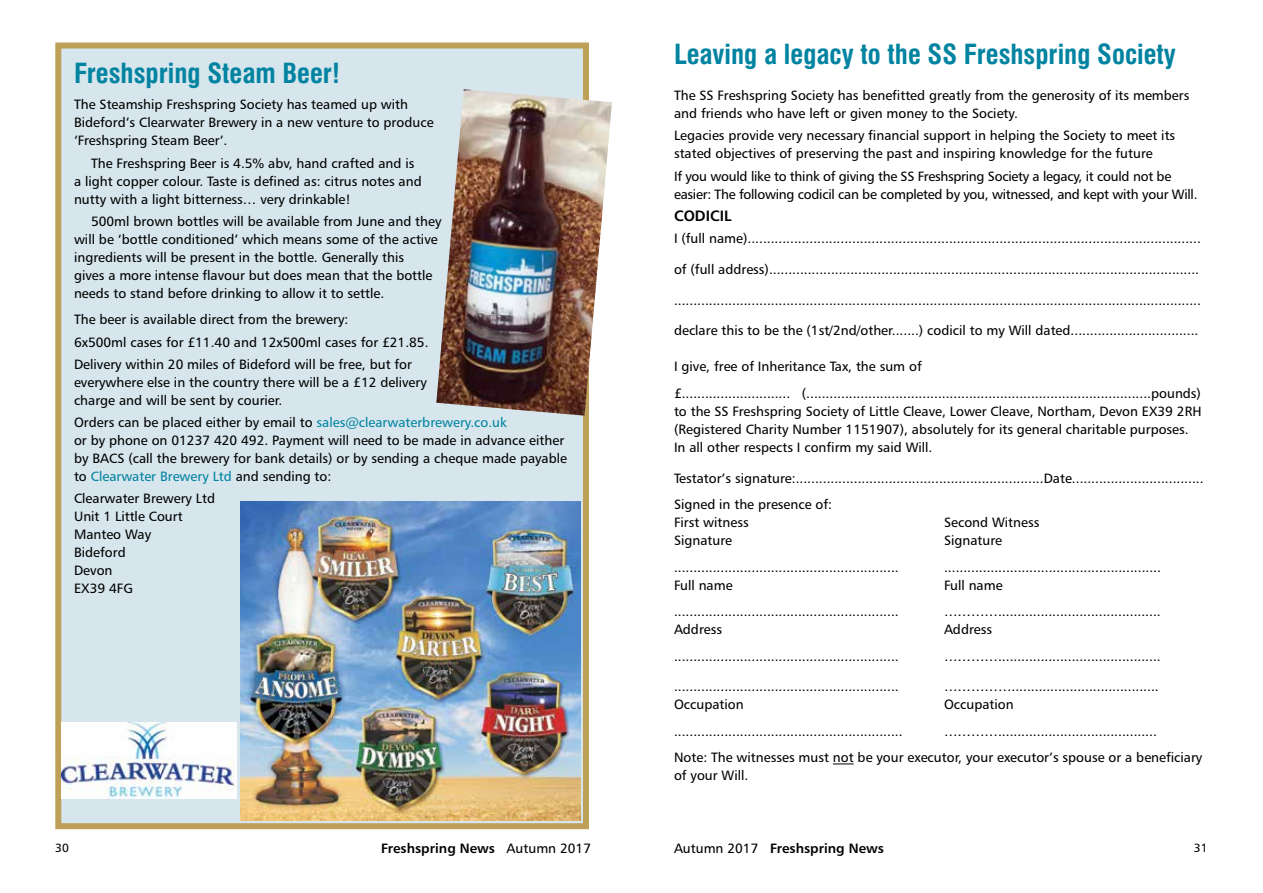
<style>
.page{position:relative;width:1263px;height:893px;background:#fff}
.page>*{position:absolute;margin:0;border:0;box-sizing:border-box;transform-origin:0 0}
.t1{font:700 condensed 27px "Swiss 721 BT";color:#0083a1}
.t2{font:15px "Humanist 777 BT Bold B";color:#000}
.t3{font:13.5px/18px "Humanist 777 BT Roman B";color:#000}
.t4{font:13.5px/18px "Humanist 777 BT Roman B";letter-spacing:-.02em;color:#000}
.t5{font:13.5px "Humanist 777 BT Bold B";color:#000}
.t6{font:12px "Humanist 777 BT Roman B";color:#000}
.s1{color:#0083a1}
.s2{font-family:"Humanist 777 BT Roman B"}
</style>
<div class="page">
<div style="left:58px;top:46px;width:528px;height:780px;background:#d6e6ec"></div>
<div style="left:55px;top:43px;width:534px;height:786px;border:6px solid #bea058"></div>
<img style="left:436px;top:89px;width:176px;height:327px">
<img style="left:62px;top:723px;width:174px;height:76px">
<img style="left:240px;top:502px;width:340px;height:319px">
<svg style="left:833px;top:763px;width:21px;height:1px"></svg>
<h1 class="t1" style="left:74px;top:57px;width:267px">Freshspring Steam Beer!</h1>
<p class="t3" style="left:74px;top:95px;width:361px">The Steamship Freshspring Society has teamed up with<br>Bideford’s Clearwater Brewery in a new venture to produce ‘Freshspring Steam Beer’.</p>
<p class="t3" style="left:74px;top:154px;width:349px;text-indent:17px">The Freshspring Beer is 4.5% abv, hand crafted and is a light copper colour. Taste is defined as: citrus notes and nutty with a light bitterness… very drinkable!</p>
<p class="t3" style="left:74px;top:212px;width:369px;text-indent:17px">500ml brown bottles will be available from June and they will be ‘bottle conditioned’ which means some of the active ingredients will be present in the bottle. Generally this<br>gives a more intense flavour but does mean that the bottle needs to stand before drinking to allow it to settle.</p>
<p class="t3" style="left:74px;top:308px;width:356px;line-height:22.2px">The beer is available direct from the brewery:<br>6x500ml cases for £11.40 and 12x500ml cases for £21.85.<br>Delivery within 20 miles of Bideford will be free, but for</p>
<p class="t3" style="left:74px;top:373px;width:354px">everywhere else in the country there will be a £12 delivery charge and will be sent by courier.</p>
<p class="t3" style="left:74px;top:413px;width:495px">Orders can be placed either by email to <span class="s1">sales@clearwaterbrewery.co.uk<br></span>or by phone on 01237 420 492. Payment will need to be made in advance either by BACS (call the brewery for bank details) or by sending a cheque made payable to <span class="s1">Clearwater Brewery Ltd</span> and sending to:</p>
<p class="t3" style="left:74px;top:489px;width:143px">Clearwater Brewery Ltd<br>Unit 1 Little Court<br>Manteo Way<br>Bideford<br>Devon<br>EX39 4FG</p>
<h1 class="t1" style="left:674px;top:38px;width:503px">Leaving a legacy to the SS Freshspring Society</h1>
<p class="t3" style="left:674px;top:86px;width:517px">The SS Freshspring Society has benefitted greatly from the generosity of its members and friends who have left or given money to the Society.</p>
<p class="t3" style="left:674px;top:126px;width:503px">Legacies provide very necessary financial support in helping the Society to meet its stated objectives of preserving the past and inspiring knowledge for the future</p>
<p class="t4" style="left:674px;top:167px;width:525px">If you would like to think of giving the SS Freshspring Society a legacy, it could not be easier: The following codicil can be completed by you, witnessed, and kept with your Will.</p>
<p class="t2" style="left:674px;top:206px;width:59px">CODICIL</p>
<p class="t3" style="left:674px;top:229px;width:528px">I (full name).....................................................................................................................</p>
<p class="t3" style="left:674px;top:260px;width:527px">of (full address)...............................................................................................................</p>
<p class="t3" style="left:674px;top:291px;width:528px">........................................................................................................................................</p>
<p class="t3" style="left:674px;top:321px;width:526px">declare this to be the (1st/2nd/other.......) codicil to my Will dated.................................</p>
<p class="t3" style="left:674px;top:353px;width:528px;line-height:26.5px">I give, free of Inheritance Tax, the sum of<br>£............................ (.........................................................................................pounds)</p>
<p class="t3" style="left:674px;top:402px;width:529px">to the SS Freshspring Society of Little Cleave, Lower Cleave, Northam, Devon EX39 2RH (Registered Charity Number 1151907), absolutely for its general charitable purposes.<br>In all other respects I confirm my said Will.</p>
<p class="t3" style="left:674px;top:464px;width:531px;line-height:26.5px">Testator’s signature:................................................................Date..................................<br>Signed in the presence of:</p>
<p class="t3" style="left:674px;top:513px;width:76px">First witness</p>
<p class="t3" style="left:944px;top:513px;width:97px">Second Witness</p>
<p class="t3" style="left:674px;top:531px;width:60px">Signature</p>
<p class="t3" style="left:944px;top:531px;width:60px">Signature</p>
<p class="t3" style="left:674px;top:558px;width:226px">..........................................................</p>
<p class="t3" style="left:944px;top:558px;width:218px">........................................................</p>
<p class="t3" style="left:674px;top:576px;width:60px">Full name</p>
<p class="t3" style="left:944px;top:576px;width:60px">Full name</p>
<p class="t3" style="left:674px;top:602px;width:226px">..........................................................</p>
<p class="t3" style="left:944px;top:602px;width:218px">…………..........................................</p>
<p class="t3" style="left:674px;top:620px;width:50px">Address</p>
<p class="t3" style="left:944px;top:620px;width:50px">Address</p>
<p class="t3" style="left:674px;top:647px;width:226px">..........................................................</p>
<p class="t3" style="left:944px;top:647px;width:218px">…………..........................................</p>
<p class="t3" style="left:674px;top:677px;width:226px">..........................................................</p>
<p class="t3" style="left:944px;top:677px;width:216px">……………......................................</p>
<p class="t3" style="left:674px;top:695px;width:71px">Occupation</p>
<p class="t3" style="left:944px;top:695px;width:71px">Occupation</p>
<p class="t3" style="left:674px;top:722px;width:230px">...........................................................</p>
<p class="t3" style="left:674px;top:718px;width:530px;line-height:26.5px;text-indent:270px">………….........................................<br>Note: The witnesses must not be your executor, your executor’s spouse or a beneficiary</p>
<p class="t3" style="left:674px;top:766px;width:76px">of your Will.</p>
<p class="t6" style="left:55px;top:840px;width:15px">30</p>
<p class="t5" style="left:381px;top:840px;width:211px">Freshspring News <span class="s2">Autumn 2017</span></p>
<p class="t5" style="left:674px;top:840px;width:211px"><span class="s2">Autumn 2017</span> Freshspring News</p>
<p class="t6" style="left:1194px;top:840px;width:15px">31</p>
</div>
